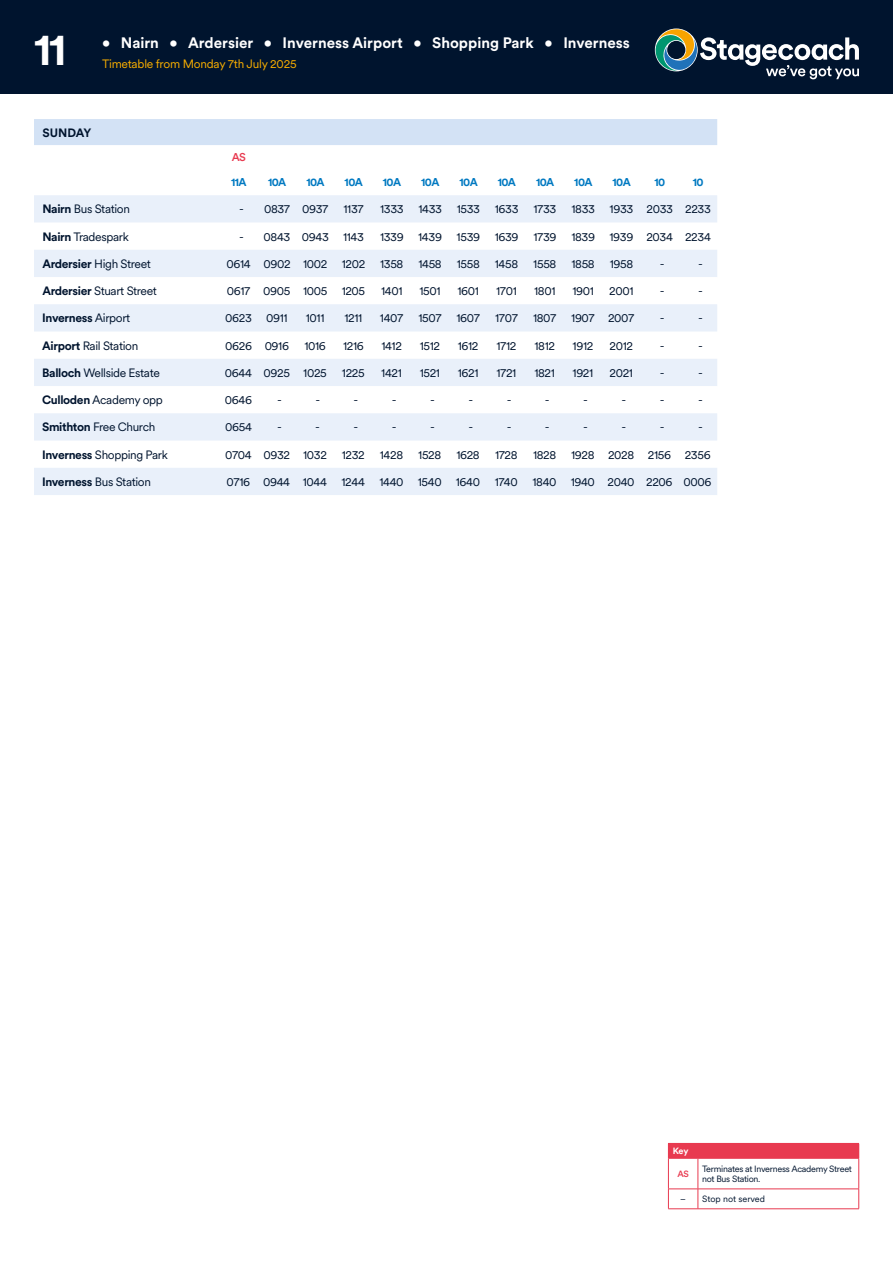
<style>
.page{position:relative;width:893px;height:1263px;background:#fff}
.page>*{position:absolute;margin:0;border:0;box-sizing:border-box;transform-origin:0 0}
.t1{font:700 45px "Stagecoach Circular";color:#fff}
.t2{font:700 15px "Stagecoach Circular";color:#fff}
.t3{font:12px "Stagecoach Circular";letter-spacing:-.03em;color:#00142e}
.t4{font:12px "Stagecoach Circular";letter-spacing:-.02em;color:#f9ae00}
.t5{font:700 12px "Stagecoach Circular";letter-spacing:-.03em;color:#00142e}
.t6{font:700 11.25px "Stagecoach Circular";letter-spacing:-.05em;color:#0079c1}
.t7{font:500 11.25px "Stagecoach Circular";color:#e83a50}
.t8{font:9px/10.8px "Stagecoach Circular";letter-spacing:-.03em;color:#00142e}
.t9{font:9px "Stagecoach Circular";color:#00142e}
.t10{font:700 9px "Stagecoach Circular";color:#fff}
.t11{font:500 9px "Stagecoach Circular";color:#e83a50}
.s1{font-weight:700}
.s2{font-weight:400}
</style>
<div class="page">
<div style="left:0;top:0;width:893px;height:94px;background:#00142e"></div>
<svg style="left:655px;top:29px;width:204px;height:50px"></svg>
<div style="left:34px;top:119px;width:683px;height:26px;background:#d3e2f5"></div>
<svg style="left:34px;top:195px;width:683px;height:300px;fill:#e9f0fa"></svg>
<svg style="left:668px;top:1143px;width:191px;height:65px"></svg>
<hr style="left:668px;top:1208px;width:30px;height:1px;background:#e83a50">
<hr style="left:698px;top:1208px;width:161px;height:1px;background:#e83a50">
<h1 class="t1" style="left:34px;top:18px;width:34px">11</h1>
<p class="t2" style="left:102px;top:33px;width:529px">• Nairn • Ardersier • Inverness Airport • Shopping Park • Inverness</p>
<p class="t4" style="left:102px;top:56px;width:196px">Timetable from Monday 7th July 2025</p>
<p class="t5" style="left:43px;top:124px;width:51px">SUNDAY</p>
<p class="t7" style="left:232px;top:149px;width:16px">AS</p>
<p class="t6" style="left:231px;top:174px;width:17px">11A</p>
<p class="t6" style="left:268px;top:174px;width:20px">10A</p>
<p class="t6" style="left:306px;top:174px;width:20px">10A</p>
<p class="t6" style="left:345px;top:174px;width:20px">10A</p>
<p class="t6" style="left:383px;top:174px;width:20px">10A</p>
<p class="t6" style="left:421px;top:174px;width:20px">10A</p>
<p class="t6" style="left:459px;top:174px;width:20px">10A</p>
<p class="t6" style="left:498px;top:174px;width:20px">10A</p>
<p class="t6" style="left:536px;top:174px;width:20px">10A</p>
<p class="t6" style="left:574px;top:174px;width:20px">10A</p>
<p class="t6" style="left:613px;top:174px;width:20px">10A</p>
<p class="t6" style="left:654px;top:174px;width:12px">10</p>
<p class="t6" style="left:693px;top:174px;width:12px">10</p>
<p class="t3" style="left:43px;top:201px;width:89px"><span class="s1">Nairn</span> Bus Station</p>
<p class="t3" style="left:239px;top:201px;width:91px">- 0837 0937</p>
<p class="t3" style="left:344px;top:201px;width:22px">1137</p>
<p class="t3" style="left:380px;top:201px;width:178px">1333 1433 1533 1633 1733</p>
<p class="t3" style="left:571px;top:201px;width:141px">1833 1933 2033 2233</p>
<p class="t3" style="left:42px;top:228px;width:88px"><span class="s1">Nairn</span> Tradespark</p>
<p class="t3" style="left:239px;top:228px;width:126px">- 0843 0943 1143</p>
<p class="t3" style="left:380px;top:228px;width:332px">1339 1439 1539 1639 1739 1839 1939 2034 2234</p>
<p class="t3" style="left:42px;top:256px;width:110px"><span class="s1">Ardersier</span> High Street</p>
<p class="t3" style="left:227px;top:256px;width:331px">0614 0902 1002 1202 1358 1458 1558 1458 1558</p>
<p class="t3" style="left:571px;top:256px;width:63px">1858 1958</p>
<p class="t3" style="left:660px;top:256px;width:6px">-</p>
<p class="t3" style="left:698px;top:256px;width:6px">-</p>
<p class="t3" style="left:42px;top:283px;width:116px"><span class="s1">Ardersier</span> Stuart Street</p>
<p class="t3" style="left:227px;top:283px;width:140px">0617 0905 1005 1205</p>
<p class="t3" style="left:381px;top:283px;width:23px">1401</p>
<p class="t3" style="left:419px;top:283px;width:23px">1501</p>
<p class="t3" style="left:458px;top:283px;width:23px">1601</p>
<p class="t3" style="left:496px;top:283px;width:22px">1701</p>
<p class="t3" style="left:534px;top:283px;width:23px">1801</p>
<p class="t3" style="left:572px;top:283px;width:23px">1901</p>
<p class="t3" style="left:609px;top:283px;width:26px">2001</p>
<p class="t3" style="left:660px;top:283px;width:6px">-</p>
<p class="t3" style="left:698px;top:283px;width:6px">-</p>
<p class="t5" style="left:42px;top:310px;width:89px">Inverness <span class="s2">Airport</span></p>
<p class="t3" style="left:225px;top:310px;width:64px">0623 0911</p>
<p class="t3" style="left:306px;top:310px;width:20px">1011</p>
<p class="t3" style="left:345px;top:310px;width:19px">1211</p>
<p class="t3" style="left:380px;top:310px;width:102px">1407 1507 1607</p>
<p class="t3" style="left:495px;top:310px;width:24px">1707</p>
<p class="t3" style="left:533px;top:310px;width:103px">1807 1907 2007</p>
<p class="t3" style="left:660px;top:310px;width:6px">-</p>
<p class="t3" style="left:698px;top:310px;width:6px">-</p>
<p class="t3" style="left:42px;top:337px;width:98px"><span class="s1">Airport</span> Rail Station</p>
<p class="t3" style="left:225px;top:337px;width:65px">0626 0916</p>
<p class="t3" style="left:304px;top:337px;width:23px">1016</p>
<p class="t3" style="left:343px;top:337px;width:22px">1216</p>
<p class="t3" style="left:381px;top:337px;width:22px">1412</p>
<p class="t3" style="left:420px;top:337px;width:22px">1512</p>
<p class="t3" style="left:458px;top:337px;width:22px">1612</p>
<p class="t3" style="left:496px;top:337px;width:21px">1712</p>
<p class="t3" style="left:534px;top:337px;width:22px">1812</p>
<p class="t3" style="left:573px;top:337px;width:22px">1912</p>
<p class="t3" style="left:609px;top:337px;width:25px">2012</p>
<p class="t3" style="left:660px;top:337px;width:6px">-</p>
<p class="t3" style="left:698px;top:337px;width:6px">-</p>
<p class="t3" style="left:42px;top:365px;width:119px"><span class="s1">Balloch</span> Wellside Estate</p>
<p class="t3" style="left:225px;top:365px;width:103px">0644 0925 1025</p>
<p class="t3" style="left:342px;top:365px;width:24px">1225</p>
<p class="t3" style="left:381px;top:365px;width:22px">1421</p>
<p class="t3" style="left:420px;top:365px;width:22px">1521</p>
<p class="t3" style="left:458px;top:365px;width:22px">1621</p>
<p class="t3" style="left:496px;top:365px;width:21px">1721</p>
<p class="t3" style="left:534px;top:365px;width:22px">1821</p>
<p class="t3" style="left:573px;top:365px;width:22px">1921</p>
<p class="t3" style="left:609px;top:365px;width:25px">2021</p>
<p class="t3" style="left:660px;top:365px;width:6px">-</p>
<p class="t3" style="left:698px;top:365px;width:6px">-</p>
<p class="t3" style="left:42px;top:392px;width:122px"><span class="s1">Culloden</span> Academy opp</p>
<p class="t3" style="left:225px;top:392px;width:29px">0646</p>
<p class="t3" style="left:277px;top:392px;width:6px">-</p>
<p class="t3" style="left:315px;top:392px;width:6px">-</p>
<p class="t3" style="left:354px;top:392px;width:6px">-</p>
<p class="t3" style="left:392px;top:392px;width:6px">-</p>
<p class="t3" style="left:430px;top:392px;width:6px">-</p>
<p class="t3" style="left:468px;top:392px;width:6px">-</p>
<p class="t3" style="left:507px;top:392px;width:6px">-</p>
<p class="t3" style="left:545px;top:392px;width:6px">-</p>
<p class="t3" style="left:583px;top:392px;width:6px">-</p>
<p class="t3" style="left:621px;top:392px;width:6px">-</p>
<p class="t3" style="left:660px;top:392px;width:6px">-</p>
<p class="t3" style="left:698px;top:392px;width:6px">-</p>
<p class="t3" style="left:42px;top:419px;width:115px"><span class="s1">Smithton</span> Free Church</p>
<p class="t3" style="left:225px;top:419px;width:28px">0654</p>
<p class="t3" style="left:277px;top:419px;width:6px">-</p>
<p class="t3" style="left:315px;top:419px;width:6px">-</p>
<p class="t3" style="left:354px;top:419px;width:6px">-</p>
<p class="t3" style="left:392px;top:419px;width:6px">-</p>
<p class="t3" style="left:430px;top:419px;width:6px">-</p>
<p class="t3" style="left:468px;top:419px;width:6px">-</p>
<p class="t3" style="left:507px;top:419px;width:6px">-</p>
<p class="t3" style="left:545px;top:419px;width:6px">-</p>
<p class="t3" style="left:583px;top:419px;width:6px">-</p>
<p class="t3" style="left:621px;top:419px;width:6px">-</p>
<p class="t3" style="left:660px;top:419px;width:6px">-</p>
<p class="t3" style="left:698px;top:419px;width:6px">-</p>
<p class="t3" style="left:42px;top:446px;width:127px"><span class="s1">Inverness</span> Shopping Park</p>
<p class="t3" style="left:225px;top:446px;width:141px">0704 0932 1032 1232</p>
<p class="t3" style="left:380px;top:446px;width:25px">1428</p>
<p class="t3" style="left:418px;top:446px;width:25px">1528</p>
<p class="t3" style="left:456px;top:446px;width:25px">1628</p>
<p class="t3" style="left:495px;top:446px;width:24px">1728</p>
<p class="t3" style="left:533px;top:446px;width:179px">1828 1928 2028 2156 2356</p>
<p class="t3" style="left:42px;top:474px;width:110px"><span class="s1">Inverness</span> Bus Station</p>
<p class="t3" style="left:227px;top:474px;width:486px">0716 0944 1044 1244 1440 1540 1640 1740 1840 1940 2040 2206 0006</p>
<p class="t10" style="left:673px;top:1145px;width:17px">Key</p>
<p class="t11" style="left:677px;top:1168px;width:13px">AS</p>
<p class="t8" style="left:702px;top:1163px;width:151px">Terminates at Inverness Academy Street not Bus Station.</p>
<p class="t9" style="left:680px;top:1193px;width:86px">– Stop not served</p>
</div>
